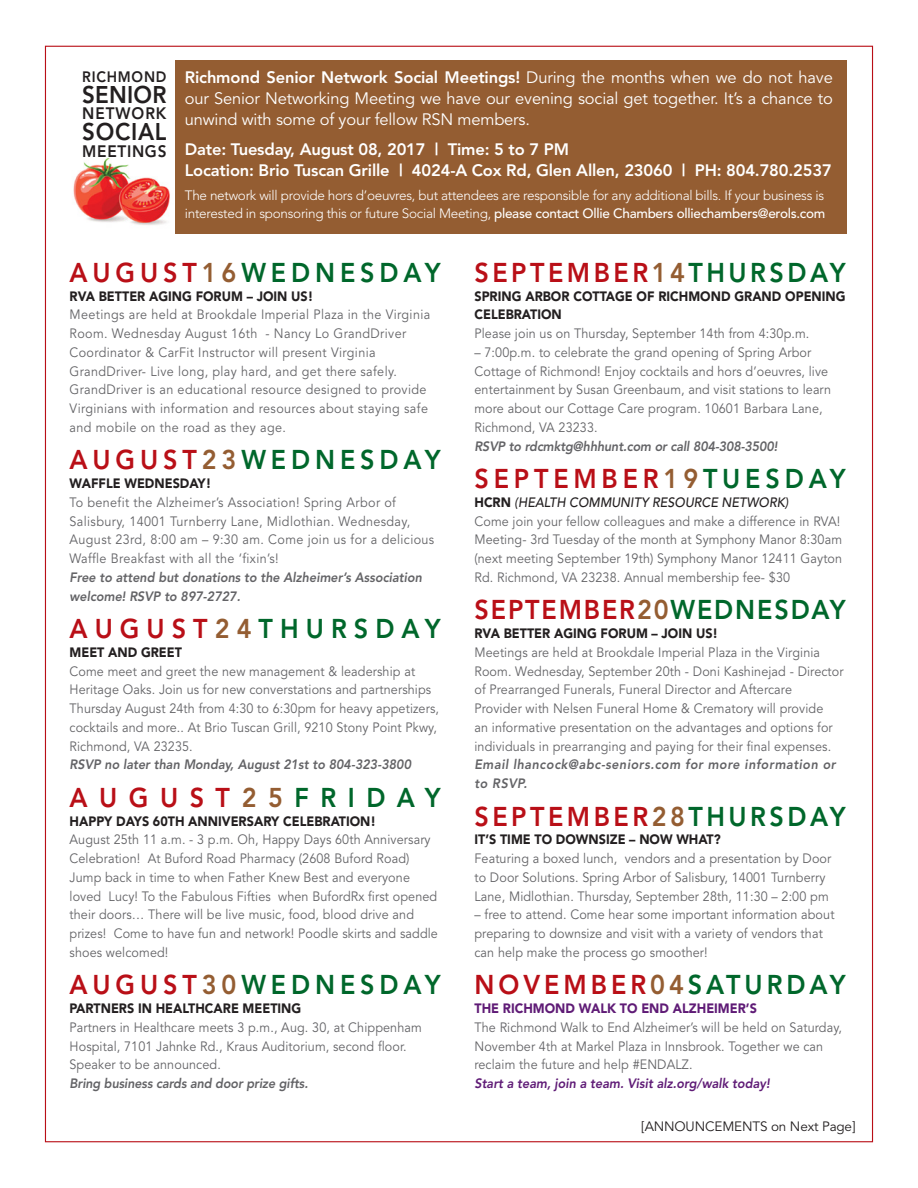
<style>
.page{position:relative;width:918px;height:1188px;background:#fff}
.page>*{position:absolute;margin:0;border:0;box-sizing:border-box;transform-origin:0 0}
.t1{font:800 27px "Avenir";letter-spacing:.195em;color:#00672b;scale:.93 1}
.t2{font:800 27px "Avenir";letter-spacing:.14em;color:#b90f17;scale:.93 1}
.t3{font:800 27px "Avenir";letter-spacing:.075em;color:#b90f17;scale:.93 1}
.t4{font:800 27px "Avenir";letter-spacing:.19em;color:#b90f17;scale:.93 1}
.t5{font:800 27px "Avenir";letter-spacing:.16em;color:#b90f17;scale:.93 1}
.t6{font:800 27px "Avenir";letter-spacing:.28em;color:#00672b;scale:.93 1}
.t7{font:800 27px "Avenir";letter-spacing:.46em;color:#b90f17;scale:.93 1}
.t8{font:800 24px "Avenir";letter-spacing:.02em;color:#231f20;scale:.93 1}
.t9{font:16.5px/21px "Avenir";letter-spacing:-.01em;color:#fff;text-align:justify}
.t10{font:800 16.5px/21px "Avenir";letter-spacing:-.01em;color:#fff}
.t11{font:800 16.5px "Avenir";letter-spacing:.045em;color:#231f20;scale:.93 1}
.t12{font:800 15px "Avenir";letter-spacing:.055em;color:#231f20;scale:.93 1}
.t13{font:13.5px/18.8px "Avenir";letter-spacing:.01em;color:#636366;scale:.93 1}
.t14{font:13.5px/18.8px "Avenir";letter-spacing:.03em;color:#636366;scale:.93 1}
.t15{font:900 13.5px/18.8px "Avenir";color:#231f20;scale:.93 1}
.t16{font:300 13.5px/18px "Avenir";letter-spacing:-.02em;color:#fff}
.t17{font:italic 800 13.5px "Avenir";letter-spacing:-.01em;color:#636366;scale:.93 1}
.t18{font:italic 500 13.5px "Avenir";color:#231f20;scale:.93 1}
.t19{font:900 13.5px "Avenir";color:#5f1b76;scale:.93 1}
.t20{font:13.5px "Avenir";letter-spacing:-.01em;color:#231f20}
.s1{font-weight:800}
.s2{font-weight:500}
.s3{color:#b90f17}
.s4{color:#945d32}
.s5{font-weight:800;font-style:italic}
.s6{color:#00672b}
.s7{font-weight:900;font-style:normal}
.s8{font-weight:800;font-style:italic;color:#5f1b76}
</style>
<div class="page">
<div style="left:176px;top:60px;width:671px;height:174px;background:#945d32"></div>
<img style="left:73px;top:157px;width:97px;height:68px">
<p class="t12" style="left:82px;top:68px;width:92px">RICHMOND</p>
<p class="t8" style="left:82px;top:80px;width:92px">SENIOR</p>
<p class="t11" style="left:82px;top:104px;width:92px">NETWORK</p>
<p class="t8" style="left:82px;top:118px;width:92px">SOCIAL</p>
<p class="t11" style="left:82px;top:141px;width:92px">MEETINGS</p>
<p class="t9" style="left:185px;top:67px;width:650px"><span class="s1">Richmond Senior Network Social Meetings!</span> During the months when we do not have our Senior Networking Meeting we have our evening social get together. It’s a chance to unwind with some of your fellow RSN members.</p>
<p class="t10" style="left:185px;top:138px;width:648px">Date: Tuesday, August 08, 2017 | Time: 5 to 7 PM<br>Location: Brio Tuscan Grille | 4024-A Cox Rd, Glen Allen, 23060 | PH: 804.780.2537</p>
<p class="t16" style="left:185px;top:187px;width:642px">The network will provide hors d’oeuvres, but attendees are responsible for any additional bills. If your business is interested in sponsoring this or future Social Meeting, <span class="s2">please contact Ollie Chambers olliechambers@erols.com</span></p>
<p class="t1" style="left:70px;top:257px;width:401px"><span class="s3">AUGUST</span><span class="s4">16</span>WEDNESDAY</p>
<p class="t15" style="left:70px;top:286px;width:264px">RVA BETTER AGING FORUM – JOIN US!</p>
<p class="t14" style="left:70px;top:306px;width:389px">Meetings are held at Brookdale Imperial Plaza in the Virginia Room. Wednesday August 16th - Nancy Lo GrandDriver Coordinator &amp; CarFit Instructor will present Virginia GrandDriver- Live long, play hard, and get there safely.<br>GrandDriver is an educational resource designed to provide Virginians with information and resources about staying safe and mobile on the road as they age.</p>
<p class="t1" style="left:70px;top:444px;width:401px"><span class="s3">AUGUST</span><span class="s4">23</span>WEDNESDAY</p>
<p class="t15" style="left:70px;top:474px;width:154px">WAFFLE WEDNESDAY!</p>
<p class="t14" style="left:70px;top:493px;width:394px">To benefit the Alzheimer’s Association! Spring Arbor of Salisbury, 14001 Turnberry Lane, Midlothian. Wednesday, August 23rd, 8:00 am – 9:30 am. Come join us for a delicious Waffle Breakfast with all the ‘fixin’s!<br><span class="s5">Free to attend but donations to the Alzheimer’s Association welcome! RSVP to 897-2727.</span></p>
<p class="t6" style="left:70px;top:613px;width:401px"><span class="s3">AUGUST</span><span class="s4">24</span>THURSDAY</p>
<p class="t15" style="left:70px;top:643px;width:122px">MEET AND GREET</p>
<p class="t13" style="left:70px;top:662px;width:399px">Come meet and greet the new management &amp; leadership at Heritage Oaks. Join us for new converstations and partnerships Thursday August 24th from 4:30 to 6:30pm for heavy appetizers, cocktails and more.. At Brio Tuscan Grill, 9210 Stony Point Pkwy, Richmond, VA 23235.</p>
<p class="t17" style="left:70px;top:757px;width:369px">RSVP no later than Monday, August 21st to 804-323-3800</p>
<p class="t7" style="left:70px;top:782px;width:401px">AUGUST<span class="s4">25</span><span class="s6">FRIDAY</span></p>
<p class="t15" style="left:70px;top:811px;width:331px">HAPPY DAYS 60TH ANNIVERSARY CELEBRATION!</p>
<p class="t13" style="left:70px;top:831px;width:398px">August 25th 11 a.m. - 3 p.m. Oh, Happy Days 60th Anniversary Celebration! At Buford Road Pharmacy (2608 Buford Road)<br>Jump back in time to when Father Knew Best and everyone loved Lucy! To the Fabulous Fifties when BufordRx first opened their doors… There will be live music, food, blood drive and prizes! Come to have fun and network! Poodle skirts and saddle shoes welcomed!</p>
<p class="t1" style="left:70px;top:969px;width:401px"><span class="s3">AUGUST</span><span class="s4">30</span>WEDNESDAY</p>
<p class="t15" style="left:70px;top:999px;width:251px">PARTNERS IN HEALTHCARE MEETING</p>
<p class="t13" style="left:70px;top:1018px;width:380px">Partners in Healthcare meets 3 p.m., Aug. 30, at Chippenham<br>Hospital, 7101 Jahnke Rd., Kraus Auditorium, second floor.<br>Speaker to be announced.</p>
<p class="t17" style="left:70px;top:1075px;width:258px">Bring business cards and door prize gifts.</p>
<p class="t2" style="left:474px;top:257px;width:401px">SEPTEMBER<span class="s4">14</span><span class="s6">THURSDAY</span></p>
<p class="t15" style="left:474px;top:286px;width:401px">SPRING ARBOR COTTAGE OF RICHMOND GRAND OPENING<br>CELEBRATION</p>
<p class="t13" style="left:474px;top:324px;width:362px">Please join us on Thursday, September 14th from 4:30p.m.</p>
<p class="t13" style="left:474px;top:343px;width:385px">– 7:00p.m. to celebrate the grand opening of Spring Arbor Cottage of Richmond! Enjoy cocktails and hors d’oeuvres, live entertainment by Susan Greenbaum, and visit stations to learn more about our Cottage Care program. 10601 Barbara Lane, Richmond, VA 23233.</p>
<p class="t17" style="left:474px;top:438px;width:328px">RSVP to rdcmktg@hhhunt.com or call 804-308-3500!</p>
<p class="t4" style="left:474px;top:463px;width:401px">SEPTEMBER<span class="s4">19</span><span class="s6">TUESDAY</span></p>
<p class="t18" style="left:474px;top:494px;width:339px"><span class="s7">HCRN</span> (HEALTH COMMUNITY RESOURCE NETWORK)</p>
<p class="t13" style="left:474px;top:512px;width:397px">Come join your fellow colleagues and make a difference in RVA!<br>Meeting- 3rd Tuesday of the month at Symphony Manor 8:30am (next meeting September 19th) Symphony Manor 12411 Gayton Rd. Richmond, VA 23238. Annual membership fee- $30</p>
<p class="t3" style="left:474px;top:594px;width:401px">SEPTEMBER<span class="s4">20</span><span class="s6">WEDNESDAY</span></p>
<p class="t15" style="left:474px;top:624px;width:264px">RVA BETTER AGING FORUM – JOIN US!</p>
<p class="t13" style="left:474px;top:643px;width:399px">Meetings are held at Brookdale Imperial Plaza in the Virginia Room. Wednesday, September 20th - Doni Kashinejad - Director of Prearranged Funerals, Funeral Director and Aftercare<br>Provider with Nelsen Funeral Home &amp; Crematory will provide<br>an informative presentation on the advantages and options for individuals in prearranging and paying for their final expenses.<br><span class="s5">Email lhancock@abc-seniors.com for more information or to RSVP.</span></p>
<p class="t2" style="left:474px;top:800px;width:401px">SEPTEMBER<span class="s4">28</span><span class="s6">THURSDAY</span></p>
<p class="t15" style="left:474px;top:830px;width:266px">IT’S TIME TO DOWNSIZE – NOW WHAT?</p>
<p class="t13" style="left:474px;top:849px;width:385px">Featuring a boxed lunch, vendors and a presentation by Door to Door Solutions. Spring Arbor of Salisbury, 14001 Turnberry<br>Lane, Midlothian. Thursday, September 28th, 11:30 – 2:00 pm</p>
<p class="t13" style="left:474px;top:906px;width:389px">– free to attend. Come hear some important information about preparing to downsize and visit with a variety of vendors that can help make the process go smoother!</p>
<p class="t5" style="left:474px;top:969px;width:401px">NOVEMBER<span class="s4">04</span><span class="s6">SATURDAY</span></p>
<p class="t19" style="left:474px;top:1000px;width:305px">THE RICHMOND WALK TO END ALZHEIMER’S</p>
<p class="t13" style="left:474px;top:1018px;width:397px">The Richmond Walk to End Alzheimer’s will be held on Saturday, November 4th at Markel Plaza in Innsbrook. Together we can reclaim the future and help #ENDALZ.<br><span class="s8">Start a team, join a team. Visit alz.org/walk today!</span></p>
<p class="t20" style="left:641px;top:1119px;width:216px">[ANNOUNCEMENTS on Next Page]</p>
</div>
